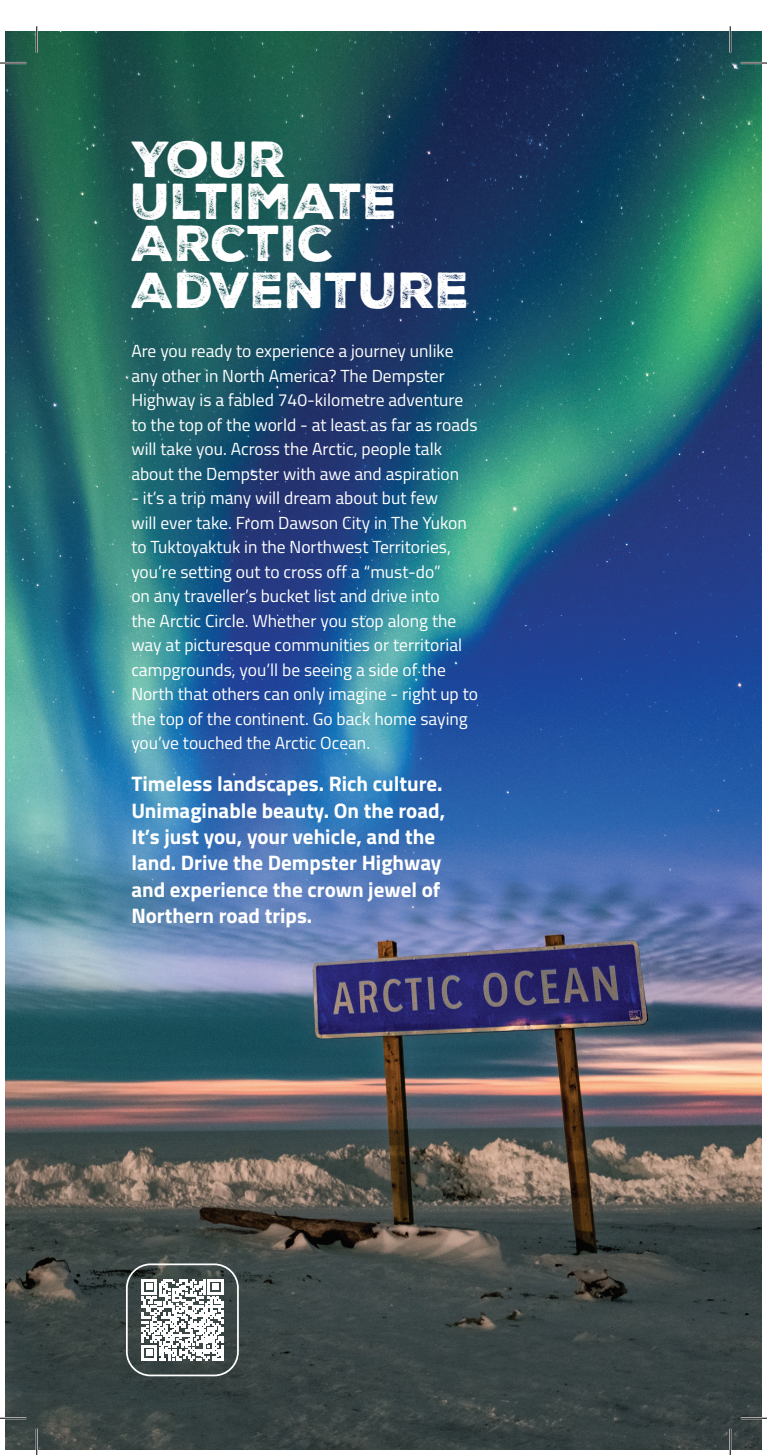
<style>
.page{position:relative;width:767px;height:1455px;background:#fff}
.page>*{position:absolute;margin:0;border:0;box-sizing:border-box;transform-origin:0 0}
.t1{font:49px/42px "Nexa Rust Sans Black 02";color:#fff}
.t2{font:700 21px/26.2px "Titillium";color:#fff}
.t3{font:17.5px/24.5px "Titillium";color:#fff}
</style>
<div class="page">
<img style="left:5px;top:32px;width:756px;height:1417px">
<svg style="left:141px;top:1278px;width:82px;height:82px"></svg>
<div style="left:126px;top:1263px;width:113px;height:113px;border:2px solid #fff;border-radius:24px"></div>
<hr style="left:0;top:62px;width:26px;height:2px;background:#fff">
<hr style="left:740px;top:62px;width:26px;height:2px;background:#fff">
<hr style="left:0;top:1416px;width:26px;height:3px;background:#fff">
<hr style="left:740px;top:1416px;width:26px;height:3px;background:#fff">
<hr style="left:36px;top:26px;width:2px;height:26px;background:#fff">
<hr style="left:36px;top:1428px;width:2px;height:26px;background:#fff">
<hr style="left:729px;top:26px;width:2px;height:26px;background:#fff">
<hr style="left:729px;top:1428px;width:2px;height:26px;background:#fff">
<svg style="left:0;top:63px;width:26px;height:1px"></svg>
<svg style="left:740px;top:63px;width:26px;height:1px"></svg>
<svg style="left:0;top:1417px;width:26px;height:1px"></svg>
<svg style="left:740px;top:1417px;width:26px;height:1px"></svg>
<svg style="left:36px;top:26px;width:1px;height:26px"></svg>
<svg style="left:36px;top:1428px;width:1px;height:26px"></svg>
<svg style="left:729px;top:26px;width:1px;height:26px"></svg>
<svg style="left:729px;top:1428px;width:1px;height:26px"></svg>
<p class="t1" style="left:131px;top:139px;width:268px">YOUR<br>ULTIMATE<br>ARCTIC</p>
<p class="t1" style="left:131px;top:269px;width:340px">ADVENTURE</p>
<p class="t3" style="left:131px;top:338px;width:348px">Are you ready to experience a journey unlike any other in North America? The Dempster Highway is a fabled 740-kilometre adventure to the top of the world - at least as far as roads will take you. Across the Arctic, people talk about the Dempster with awe and aspiration</p>
<p class="t3" style="left:131px;top:485px;width:348px">- it’s a trip many will dream about but few<br>will ever take. From Dawson City in The Yukon to Tuktoyaktuk in the Northwest Territories, you’re setting out to cross off a “must-do”<br>on any traveller’s bucket list and drive into<br>the Arctic Circle. Whether you stop along the way at picturesque communities or territorial campgrounds, you’ll be seeing a side of the North that others can only imagine - right up to the top of the continent. Go back home saying you’ve touched the Arctic Ocean.</p>
<p class="t2" style="left:131px;top:770px;width:315px">Timeless landscapes. Rich culture.<br>Unimaginable beauty. On the road,<br>It’s just you, your vehicle, and the land. Drive the Dempster Highway and experience the crown jewel of<br>Northern road trips.</p>
</div>
